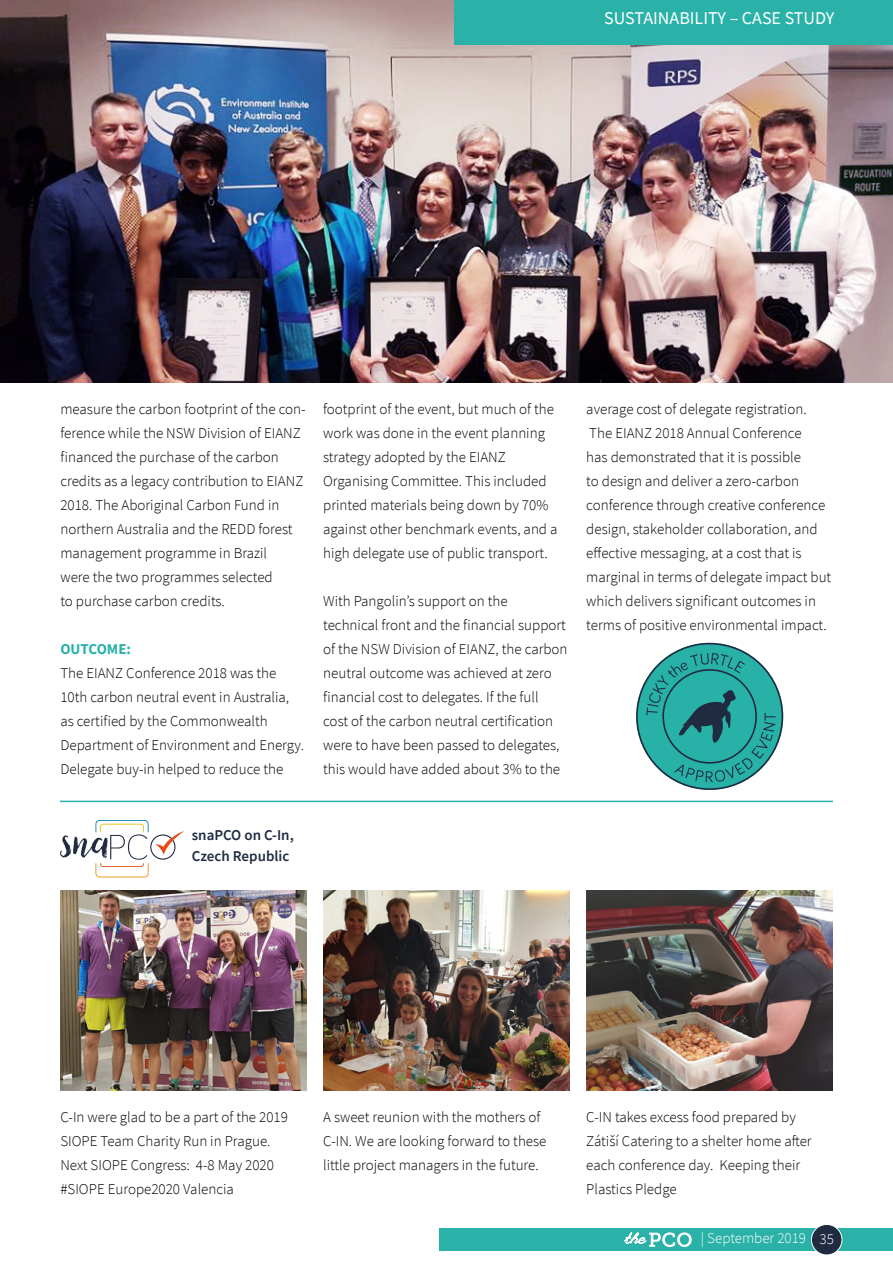
<style>
.page{position:relative;width:893px;height:1263px;background:#fff}
.page>*{position:absolute;margin:0;border:0;box-sizing:border-box;transform-origin:0 0}
.t1{font:18px "Source Sans Pro";color:#fff}
.t2{font:300 15px/24px "Source Sans Pro";color:#000}
.t3{font:600 15px/21px "Source Sans Pro";color:#202b41}
.t4{font:300 15px "Source Sans Pro";color:#fff}
.t5{font:700 15px "Source Sans Pro";color:#2ab2a8}
</style>
<div class="page">
<img style="left:0;top:0;width:893px;height:383px">
<div style="left:454px;top:0;width:439px;height:45px;background:#2ab2a8"></div>
<svg style="left:636px;top:643px;width:147px;height:147px"></svg>
<hr style="left:60px;top:801px;width:773px;height:1px;background:#2ab2a8">
<img style="left:60px;top:890px;width:247px;height:200px">
<img style="left:323px;top:890px;width:247px;height:200px">
<img style="left:586px;top:890px;width:247px;height:200px">
<svg style="left:60px;top:820px;width:124px;height:57px"></svg>
<div style="left:440px;top:1228px;width:453px;height:23px;background:#2ab2a8"></div>
<div style="left:811px;top:1224px;width:31px;height:31px;background:#202b41;border-radius:50%"></div>
<div style="left:811px;top:1224px;width:31px;height:31px;border:1px solid #fff;border-radius:50%"></div>
<svg style="left:624px;top:1232px;width:68px;height:15px"></svg>
<p class="t1" style="left:604px;top:7px;width:232px">SUSTAINABILITY – CASE STUDY</p>
<p class="t2" style="left:60px;top:397px;width:247px">measure the carbon footprint of the con&shy;ference while the NSW Division of EIANZ financed the purchase of the carbon credits as a legacy contribution to EIANZ 2018. The Aboriginal Carbon Fund in northern Australia and the REDD forest management programme in Brazil<br>were the two programmes selected<br>to purchase carbon credits.</p>
<p class="t5" style="left:60px;top:639px;width:72px">OUTCOME:</p>
<p class="t2" style="left:60px;top:661px;width:245px">The EIANZ Conference 2018 was the 10th carbon neutral event in Australia, as certified by the Commonwealth Department of Environment and Energy.<br>Delegate buy-in helped to reduce the</p>
<p class="t2" style="left:323px;top:397px;width:236px">footprint of the event, but much of the work was done in the event planning strategy adopted by the EIANZ Organising Committee. This included printed materials being down by 70% against other benchmark events, and a high delegate use of public transport.</p>
<p class="t2" style="left:323px;top:589px;width:246px">With Pangolin’s support on the<br>technical front and the financial support of the NSW Division of EIANZ, the carbon neutral outcome was achieved at zero financial cost to delegates. If the full<br>cost of the carbon neutral certification were to have been passed to delegates, this would have added about 3% to the</p>
<p class="t2" style="left:586px;top:397px;width:246px">average cost of delegate registration.<br>The EIANZ 2018 Annual Conference<br>has demonstrated that it is possible<br>to design and deliver a zero-carbon conference through creative conference design, stakeholder collaboration, and effective messaging, at a cost that is marginal in terms of delegate impact but which delivers significant outcomes in terms of positive environmental impact.</p>
<p class="t3" style="left:192px;top:825px;width:103px">snaPCO on C-In,<br>Czech Republic</p>
<p class="t2" style="left:60px;top:1105px;width:229px">C-In were glad to be a part of the 2019<br>SIOPE Team Charity Run in Prague.<br>Next SIOPE Congress: 4-8 May 2020 #SIOPE Europe2020 Valencia</p>
<p class="t2" style="left:586px;top:1105px;width:227px">C-IN takes excess food prepared by<br>Zátiší Catering to a shelter home after each conference day. Keeping their<br>Plastics Pledge</p>
<p class="t4" style="left:701px;top:1229px;width:134px">| September 2019 35</p>
<p class="t2" style="left:323px;top:1105px;width:225px">A sweet reunion with the mothers of<br>C-IN. We are looking forward to these little project managers in the future.</p>
</div>
